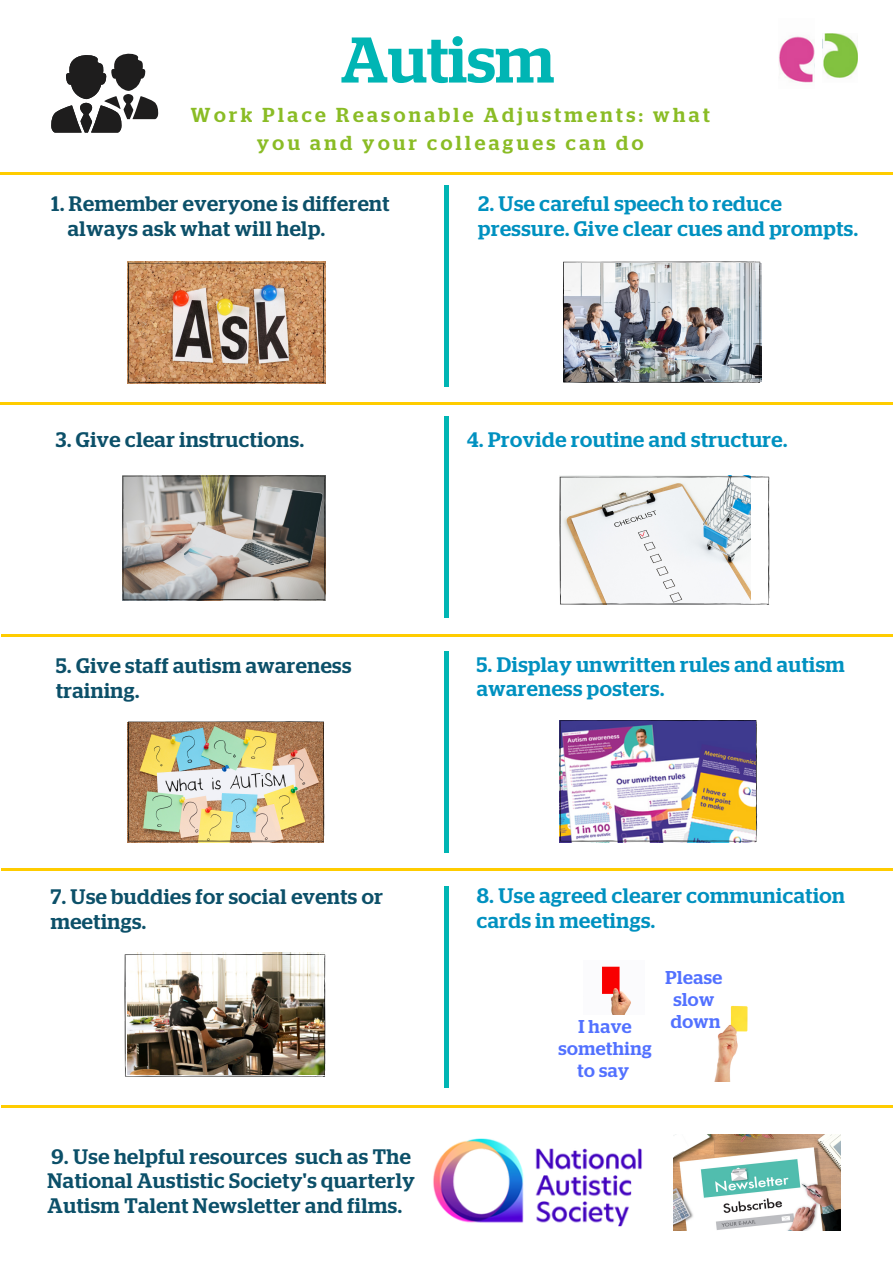
<style>
.page{position:relative;width:893px;height:1264px;background:#fff}
.page>*{position:absolute;margin:0;border:0;box-sizing:border-box;transform-origin:0 0}
.t1{font:500 64.35px "Stag";color:#00b5b4}
.t2{font:500 21px/24.8px "Stag";letter-spacing:.025em;color:#0c5069}
.t3{font:500 21px/24.8px "Stag";letter-spacing:.025em;color:#0091c0}
.t4{font:500 20.25px/28px "Stag";letter-spacing:.17em;color:#8abc25;text-align:center}
.t5{font:500 18.6px/22px "Stag";letter-spacing:.025em;color:#5271ff;text-align:center}
</style>
<div class="page">
<img style="left:673px;top:1134px;width:167px;height:96px">
<img style="left:433px;top:1138px;width:209px;height:88px">
<img style="left:602px;top:966px;width:29px;height:48px">
<img style="left:714px;top:1005px;width:34px;height:76px">
<svg style="left:51px;top:53px;width:108px;height:80px"></svg>
<div style="left:444px;top:185px;width:5px;height:202px;background:#00b5b4"></div>
<img style="left:822px;top:33px;width:35px;height:45px">
<img style="left:779px;top:36px;width:35px;height:47px">
<hr style="left:1px;top:868px;width:891px;height:2px;background:#fc0">
<hr style="left:0;top:173px;width:892px;height:2px;background:#fc0">
<hr style="left:0;top:402px;width:892px;height:2px;background:#fc0">
<hr style="left:1px;top:634px;width:891px;height:2px;background:#fc0">
<hr style="left:1px;top:1105px;width:891px;height:3px;background:#fc0">
<img style="left:128px;top:262px;width:196px;height:121px">
<svg style="left:559px;top:476px;width:210px;height:128px"></svg>
<img style="left:122px;top:475px;width:204px;height:125px">
<img style="left:128px;top:721px;width:196px;height:120px">
<img style="left:559px;top:720px;width:198px;height:121px">
<img style="left:124px;top:954px;width:202px;height:122px">
<div style="left:444px;top:416px;width:5px;height:201px;background:#00b5b4"></div>
<div style="left:444px;top:651px;width:5px;height:201px;background:#00b5b4"></div>
<div style="left:444px;top:886px;width:5px;height:201px;background:#00b5b4"></div>
<img style="left:562px;top:261px;width:198px;height:122px">
<h1 class="t1" style="left:341px;top:31px;width:215px">Autism</h1>
<p class="t4" style="left:191px;top:102px;width:520px">Work Place Reasonable Adjustments: what you and your colleagues can do</p>
<p class="t2" style="left:68px;top:193px;width:323px;text-indent:-16px">1. Remember everyone is different always ask what will help.</p>
<p class="t2" style="left:56px;top:428px;width:249px">3. Give clear instructions.</p>
<p class="t3" style="left:478px;top:193px;width:381px">2. Use careful speech to reduce pressure. Give clear cues and prompts.</p>
<p class="t3" style="left:467px;top:428px;width:321px">4. Provide routine and structure.</p>
<p class="t2" style="left:56px;top:654px;width:297px">5. Give staff autism awareness training.</p>
<p class="t3" style="left:476px;top:653px;width:369px">5. Display unwritten rules and autism awareness posters.</p>
<p class="t2" style="left:51px;top:885px;width:334px">7. Use buddies for social events or meetings.</p>
<p class="t2" style="left:48px;top:1144px;width:368px">9. Use helpful resources such as The<br>National Austistic Society's quarterly<br>Autism Talent Newsletter and films.</p>
<p class="t3" style="left:476px;top:884px;width:369px">8. Use agreed clearer communication cards in meetings.</p>
<p class="t5" style="left:665px;top:967px;width:58px">Please slow</p>
<p class="t5" style="left:578px;top:1016px;width:55px">I have</p>
<p class="t5" style="left:670px;top:1011px;width:51px">down</p>
<p class="t5" style="left:558px;top:1038px;width:94px">something to say</p>
</div>
